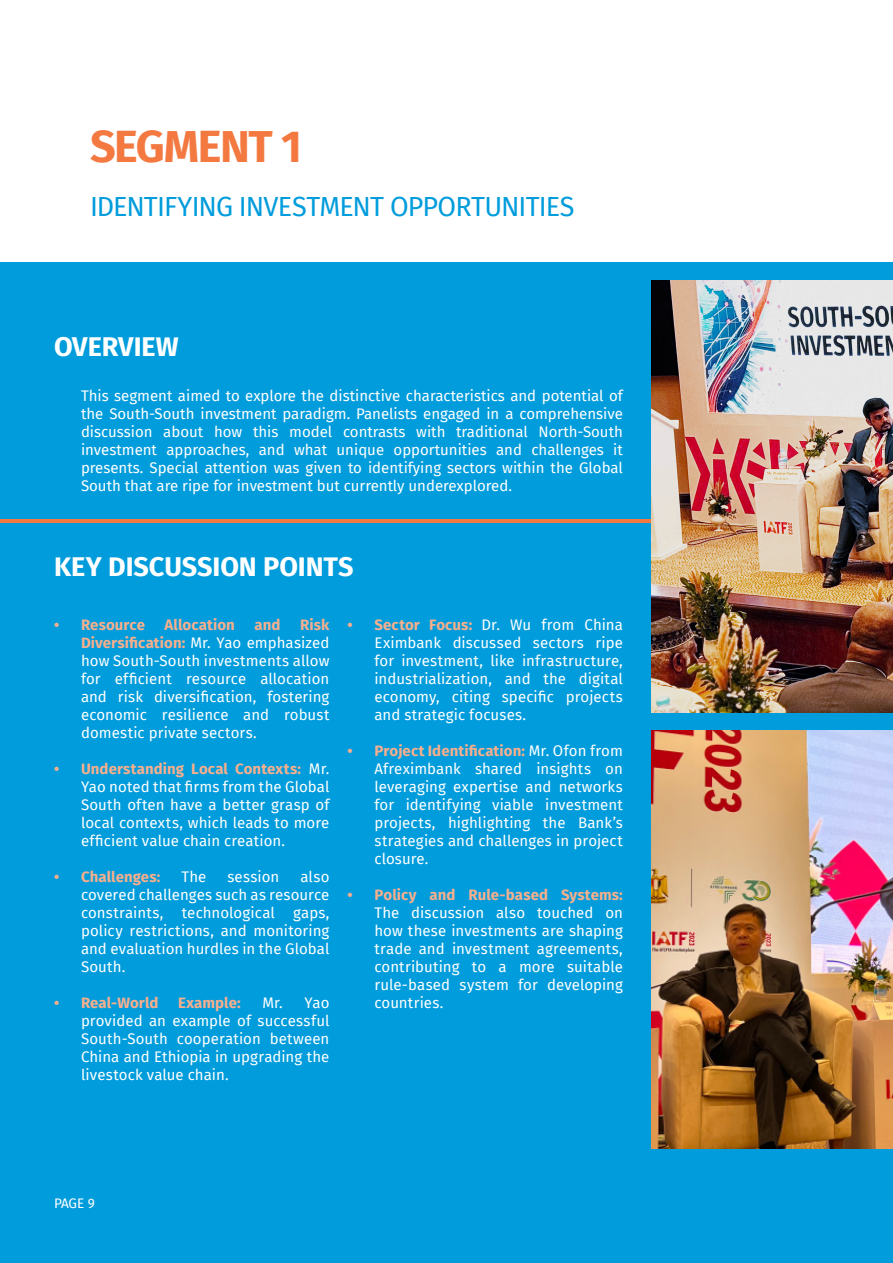
<style>
.page{position:relative;width:893px;height:1263px;background:#fff}
.page>*{position:absolute;margin:0;border:0;box-sizing:border-box;transform-origin:0 0}
.H2__Left{font:700 45px "Fira Sans";letter-spacing:-.035em;color:#f37941}
.H2__Left-2{font:27px "Fira Sans";letter-spacing:-.035em;color:#009cdc}
.BC{font:700 27px "Fira Sans";letter-spacing:-.005em;color:#fff}
.CC{font:700 27px "Fira Sans";letter-spacing:-.005em;color:#fff}
.t1{font:15px/18px "Fira Sans";letter-spacing:.005em;color:#fff;text-align:justify}
.t2{font:700 15px "Fira Sans";letter-spacing:.005em;color:#f8af8d}
.t3{font:13.5px "Fira Sans";color:#fff}
.s1{font-weight:700;color:#f8af8d}
</style>
<div class="page">
<div style="left:0;top:262px;width:893px;height:1001px;background:#009cdc"></div>
<hr style="left:0;top:520px;width:652px;height:3px;background:#f37941">
<img style="left:652px;top:280px;width:241px;height:432px">
<img style="left:652px;top:730px;width:241px;height:418px">
<p class="H2__Left" style="left:90px;top:108px;width:214px">SEGMENT 1</p>
<p class="H2__Left-2" style="left:90px;top:186px;width:486px">IDENTIFYING INVESTMENT OPPORTUNITIES</p>
<p class="CC" style="left:54px;top:324px;width:126px">OVERVIEW</p>
<p class="t1" style="left:81px;top:387px;width:543px">This segment aimed to explore the distinctive characteristics and potential of the South-South investment paradigm. Panelists engaged in a comprehensive discussion about how this model contrasts with traditional North-South investment approaches, and what unique opportunities and challenges it presents. Special attention was given to identifying sectors within the Global South that are ripe for investment but currently underexplored.</p>
<p class="BC" style="left:54px;top:544px;width:301px">KEY DISCUSSION POINTS</p>
<p class="t2" style="left:54px;top:612px;width:93px">• Resource</p>
<p class="t2" style="left:165px;top:612px;width:72px">Allocation</p>
<p class="t2" style="left:254px;top:612px;width:28px">and</p>
<p class="t1" style="left:81px;top:615px;width:250px;text-indent:219px"><span class="s1">Risk Diversification:</span> Mr. Yao emphasized how South-South investments allow for efficient resource allocation and risk diversification, fostering economic resilience and robust domestic private sectors.</p>
<p class="t1" style="left:81px;top:759px;width:250px;text-indent:-27px"><span class="s1">• Understanding Local Contexts:</span> Mr.<br>Yao noted that firms from the Global South often have a better grasp of local contexts, which leads to more efficient value chain creation.</p>
<p class="t2" style="left:54px;top:864px;width:108px">• Challenges:</p>
<p class="t1" style="left:181px;top:867px;width:26px">The</p>
<p class="t1" style="left:227px;top:867px;width:54px">session</p>
<p class="t1" style="left:81px;top:867px;width:250px;text-indent:219px">also covered challenges such as resource constraints, technological gaps, policy restrictions, and monitoring and evaluation hurdles in the Global South.</p>
<p class="t2" style="left:54px;top:990px;width:106px">• Real-World</p>
<p class="t2" style="left:178px;top:990px;width:64px">Example:</p>
<p class="t1" style="left:81px;top:993px;width:250px;text-indent:181px">Mr. Yao provided an example of successful South-South cooperation between China and Ethiopia in upgrading the livestock value chain.</p>
<p class="t1" style="left:374px;top:615px;width:250px;text-indent:-27px"><span class="s1">• Sector Focus:</span> Dr. Wu from China Eximbank discussed sectors ripe for investment, like infrastructure, industrialization, and the digital economy, citing specific projects and strategic focuses.</p>
<p class="t1" style="left:374px;top:741px;width:250px;text-indent:-27px"><span class="s1">• Project Identification:</span> Mr. Ofon from Afreximbank shared insights on leveraging expertise and networks for identifying viable investment projects, highlighting the Bank’s strategies and challenges in project closure.</p>
<p class="t1" style="left:374px;top:885px;width:250px;text-indent:-27px"><span class="s1">• Policy and Rule-based Systems:<br></span>The discussion also touched on how these investments are shaping trade and investment agreements, contributing to a more suitable rule-based system for developing countries.</p>
<p class="t3" style="left:54px;top:1193px;width:43px">PAGE 9</p>
</div>
